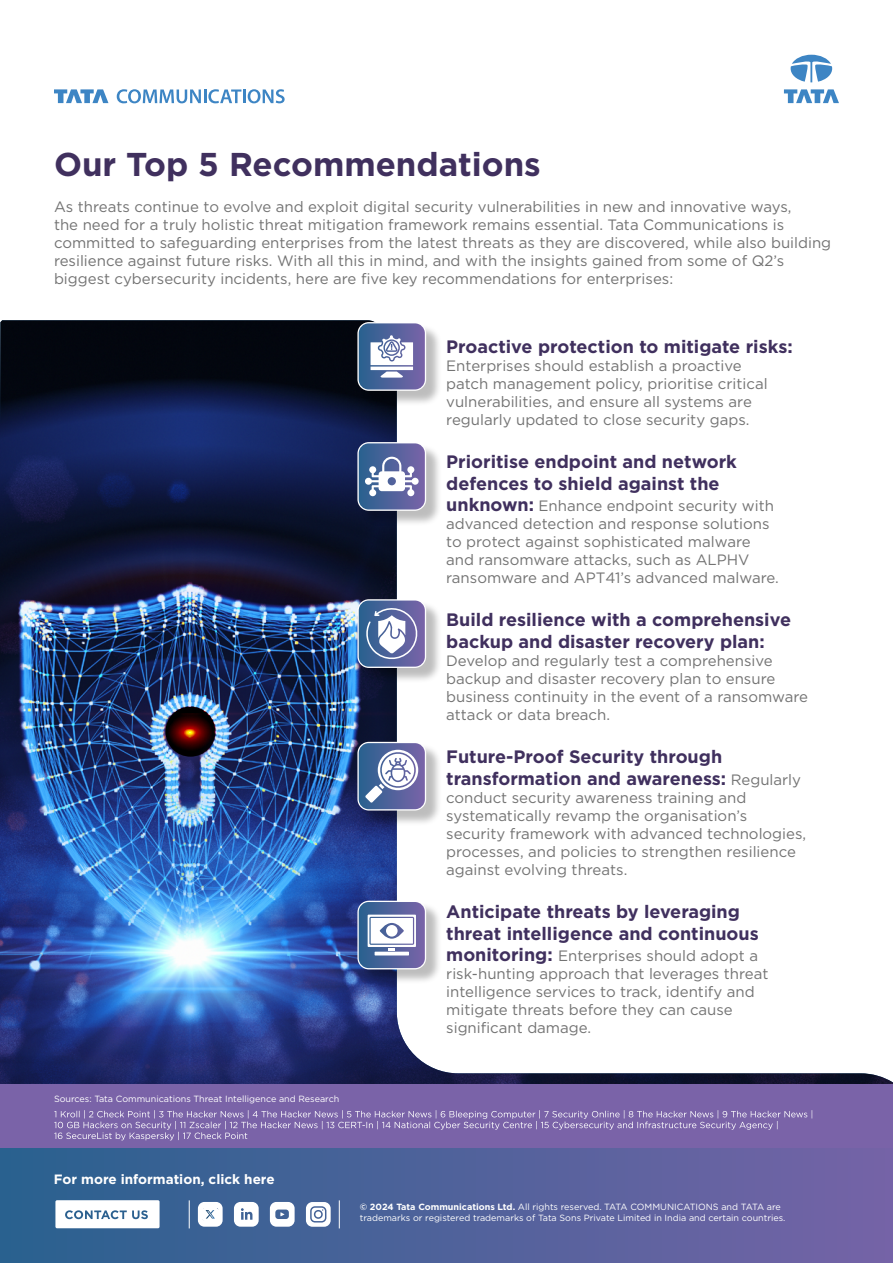
<style>
.page{position:relative;width:893px;height:1263px;background:#fff}
.page>*{position:absolute;margin:0;border:0;box-sizing:border-box;transform-origin:0 0}
.t1{font:700 33px "Gotham";color:#40305e}
.t2{font:700 18px/21.6px "Gotham";color:#40305e}
.t3{font:15px/18px "Gotham";color:#737373}
.t4{font:700 13.5px "Gotham";color:#fff}
.t5{font:9px/10.8px "Gotham";color:#fff}
.s1{font-weight:700;font-size:18px;color:#40305e}
.s2{font-weight:400;font-size:15px;color:#737373}
.s3{font-weight:700}
</style>
<div class="page">
<img style="left:0;top:320px;width:893px;height:764px">
<svg style="left:117px;top:89px;width:124px;height:14px"></svg>
<hr style="left:243px;top:89px;width:3px;height:14px;background:#3d85c4">
<svg style="left:248px;top:89px;width:37px;height:14px"></svg>
<svg style="left:54px;top:89px;width:54px;height:14px"></svg>
<svg style="left:784px;top:89px;width:55px;height:14px"></svg>
<svg style="left:791px;top:55px;width:41px;height:27px"></svg>
<svg style="left:0;top:1148px;width:893px;height:115px;background:#50629b"></svg>
<div style="left:55px;top:1200px;width:105px;height:28px;background:#fff;border-radius:2px"></div>
<svg style="left:65px;top:1210px;width:83px;height:9px"></svg>
<svg style="left:189px;top:1200px;width:1px;height:28px"></svg>
<svg style="left:339px;top:1200px;width:1px;height:28px"></svg>
<svg style="left:270px;top:1202px;width:25px;height:25px"></svg>
<svg style="left:234px;top:1202px;width:25px;height:25px"></svg>
<svg style="left:306px;top:1202px;width:25px;height:25px"></svg>
<svg style="left:198px;top:1202px;width:25px;height:25px"></svg>
<div style="left:0;top:1084px;width:893px;height:64px;background:#7a63a8"></div>
<svg style="left:54px;top:1110px;width:758px;height:30px"></svg>
<svg style="left:165px;top:706px;width:51px;height:51px;background:#330907"></svg>
<div style="left:360px;top:324px;width:83px;height:82px;background:#000;opacity:.26"></div>
<svg style="left:357px;top:322px;width:69px;height:69px"></svg>
<svg style="left:359px;top:323px;width:66px;height:66px"></svg>
<div style="left:360px;top:444px;width:83px;height:82px;background:#000;opacity:.26"></div>
<svg style="left:357px;top:442px;width:69px;height:69px"></svg>
<svg style="left:359px;top:443px;width:66px;height:66px"></svg>
<div style="left:360px;top:601px;width:83px;height:82px;background:#000;opacity:.26"></div>
<svg style="left:357px;top:599px;width:69px;height:69px"></svg>
<svg style="left:359px;top:600px;width:66px;height:67px"></svg>
<div style="left:360px;top:744px;width:83px;height:82px;background:#000;opacity:.26"></div>
<svg style="left:357px;top:742px;width:69px;height:68px"></svg>
<svg style="left:359px;top:743px;width:66px;height:66px"></svg>
<div style="left:360px;top:902px;width:83px;height:83px;background:#000;opacity:.26"></div>
<svg style="left:357px;top:901px;width:69px;height:68px"></svg>
<svg style="left:359px;top:902px;width:66px;height:66px"></svg>
<h1 class="t1" style="left:54px;top:142px;width:488px">Our Top 5 Recommendations</h1>
<p class="t3" style="left:54px;top:197px;width:779px">As threats continue to evolve and exploit digital security vulnerabilities in new and innovative ways,<br>the need for a truly holistic threat mitigation framework remains essential. Tata Communications is committed to safeguarding enterprises from the latest threats as they are discovered, while also building resilience against future risks. With all this in mind, and with the insights gained from some of Q2’s biggest cybersecurity incidents, here are five key recommendations for enterprises:</p>
<p class="t5" style="left:54px;top:1093px;width:287px">Sources: Tata Communications Threat Intelligence and Research</p>
<p class="t2" style="left:446px;top:335px;width:348px">Proactive protection to mitigate risks:</p>
<p class="t3" style="left:446px;top:356px;width:323px">Enterprises should establish a proactive patch management policy, prioritise critical vulnerabilities, and ensure all systems are regularly updated to close security gaps.</p>
<p class="t2" style="left:446px;top:451px;width:292px">Prioritise endpoint and network defences to shield against the</p>
<p class="t3" style="left:446px;top:496px;width:334px"><span class="s1">unknown:</span> Enhance endpoint security with advanced detection and response solutions to protect against sophisticated malware and ransomware attacks, such as ALPHV ransomware and APT41’s advanced malware.</p>
<p class="t2" style="left:446px;top:609px;width:346px">Build resilience with a comprehensive backup and disaster recovery plan:</p>
<p class="t3" style="left:446px;top:651px;width:363px">Develop and regularly test a comprehensive backup and disaster recovery plan to ensure business continuity in the event of a ransomware attack or data breach.</p>
<p class="t2" style="left:446px;top:746px;width:356px">Future-Proof Security through transformation and awareness: <span class="s2">Regularly</span></p>
<p class="t3" style="left:446px;top:788px;width:361px">conduct security awareness training and systematically revamp the organisation’s security framework with advanced technologies, processes, and policies to strengthen resilience against evolving threats.</p>
<p class="t2" style="left:446px;top:901px;width:314px">Anticipate threats by leveraging threat intelligence and continuous</p>
<p class="t3" style="left:446px;top:946px;width:324px"><span class="s1">monitoring:</span> Enterprises should adopt a risk-hunting approach that leverages threat intelligence services to track, identify and mitigate threats before they can cause significant damage.</p>
<p class="t4" style="left:54px;top:1170px;width:222px">For more information, click here</p>
<p class="t5" style="left:360px;top:1201px;width:427px"><span class="s3">© 2024 Tata Communications Ltd.</span> All rights reserved. TATA COMMUNICATIONS and TATA are trademarks or registered trademarks of Tata Sons Private Limited in India and certain countries.</p>
</div>
